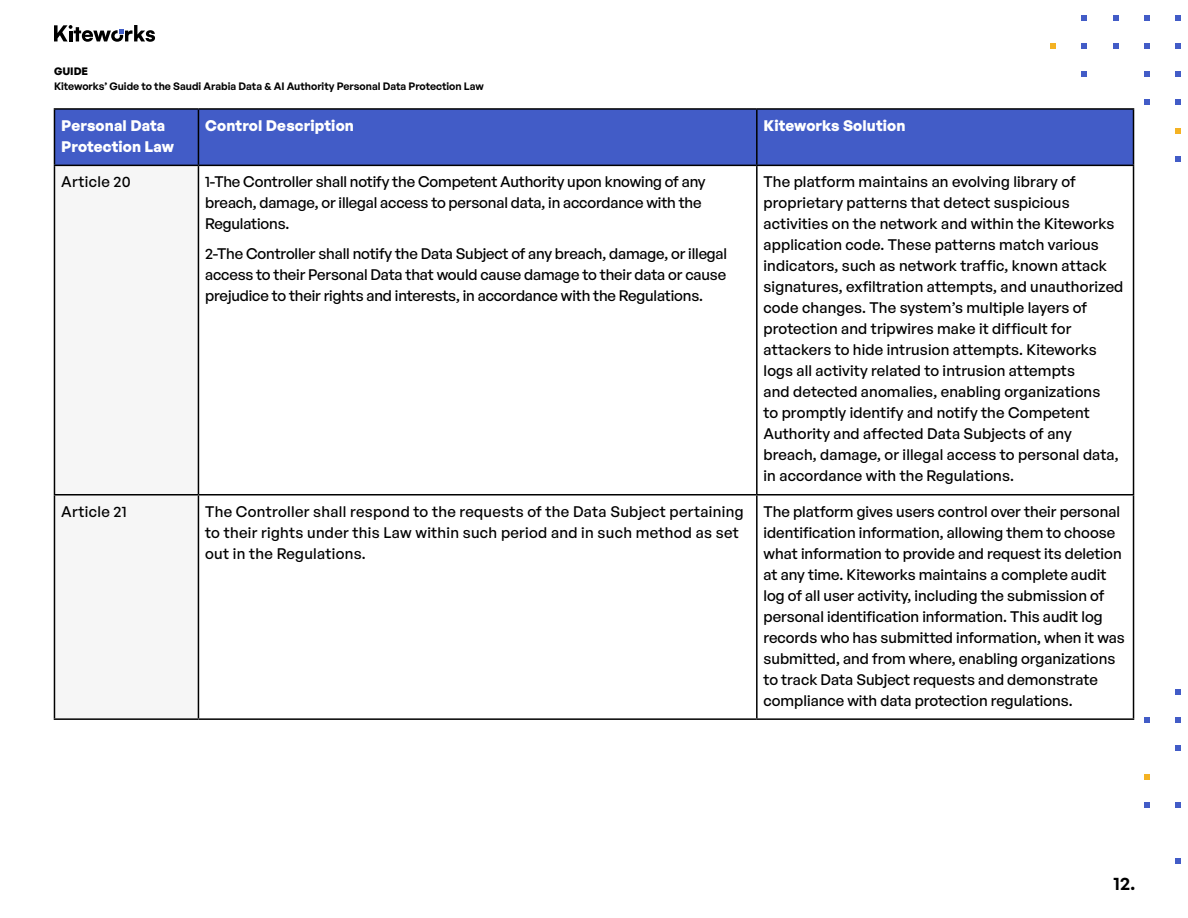
<style>
.page{position:relative;width:1188px;height:918px;background:#fff}
.page>*{position:absolute;margin:0;border:0;box-sizing:border-box;transform-origin:0 0}
.t1{font:600 18px "General Sans";color:#000}
.t2{font:500 15px/21px "General Sans";color:#000}
.t3{font:500 15px/21px "General Sans";letter-spacing:.02em;color:#000}
.t4{font:700 15px/21px "General Sans";letter-spacing:.01em;color:#fff}
.t5{font:600 10.5px "General Sans";color:#000}
.t6{font:700 10.5px "General Sans";color:#000}
</style>
<div class="page">
<svg style="left:1175px;top:689px;width:5px;height:5px"></svg>
<svg style="left:1144px;top:717px;width:5px;height:5px"></svg>
<svg style="left:1175px;top:717px;width:5px;height:5px"></svg>
<svg style="left:1175px;top:746px;width:5px;height:5px"></svg>
<svg style="left:1144px;top:774px;width:5px;height:5px"></svg>
<svg style="left:1144px;top:802px;width:5px;height:5px"></svg>
<svg style="left:1175px;top:802px;width:5px;height:5px"></svg>
<svg style="left:1175px;top:859px;width:5px;height:5px"></svg>
<svg style="left:54px;top:25px;width:101px;height:17px"></svg>
<svg style="left:1175px;top:157px;width:5px;height:5px"></svg>
<svg style="left:1175px;top:128px;width:5px;height:5px"></svg>
<svg style="left:1144px;top:100px;width:5px;height:5px"></svg>
<svg style="left:1175px;top:100px;width:5px;height:5px"></svg>
<svg style="left:1144px;top:72px;width:5px;height:5px"></svg>
<svg style="left:1175px;top:72px;width:5px;height:5px"></svg>
<svg style="left:1082px;top:72px;width:5px;height:5px"></svg>
<svg style="left:1175px;top:43px;width:5px;height:5px"></svg>
<svg style="left:1144px;top:43px;width:5px;height:5px"></svg>
<svg style="left:1113px;top:43px;width:5px;height:5px"></svg>
<svg style="left:1082px;top:43px;width:5px;height:5px"></svg>
<svg style="left:1051px;top:43px;width:5px;height:5px"></svg>
<svg style="left:1144px;top:15px;width:5px;height:5px"></svg>
<svg style="left:1175px;top:15px;width:5px;height:5px"></svg>
<svg style="left:1113px;top:15px;width:5px;height:5px"></svg>
<svg style="left:1082px;top:15px;width:5px;height:5px"></svg>
<div style="left:55px;top:110px;width:1078px;height:55px;background:#425cc7"></div>
<div style="left:55px;top:166px;width:143px;height:552px;background:#f6f6f6"></div>
<hr style="left:54px;top:108px;width:144px;height:2px;background:#000">
<hr style="left:54px;top:110px;width:1px;height:55px;background:#000">
<hr style="left:198px;top:108px;width:559px;height:2px;background:#000">
<hr style="left:198px;top:110px;width:1px;height:55px;background:#000">
<hr style="left:757px;top:108px;width:377px;height:2px;background:#000">
<hr style="left:756px;top:110px;width:2px;height:55px;background:#000">
<hr style="left:1133px;top:110px;width:1px;height:55px;background:#000">
<hr style="left:54px;top:165px;width:144px;height:1px;background:#000">
<hr style="left:54px;top:166px;width:1px;height:328px;background:#000">
<hr style="left:198px;top:165px;width:559px;height:1px;background:#000">
<hr style="left:198px;top:166px;width:1px;height:328px;background:#000">
<hr style="left:757px;top:165px;width:377px;height:1px;background:#000">
<hr style="left:756px;top:166px;width:2px;height:328px;background:#000">
<hr style="left:1133px;top:166px;width:1px;height:328px;background:#000">
<hr style="left:54px;top:494px;width:144px;height:2px;background:#000">
<hr style="left:54px;top:496px;width:1px;height:222px;background:#000">
<hr style="left:198px;top:494px;width:559px;height:2px;background:#000">
<hr style="left:198px;top:496px;width:1px;height:222px;background:#000">
<hr style="left:757px;top:494px;width:377px;height:2px;background:#000">
<hr style="left:756px;top:496px;width:2px;height:222px;background:#000">
<hr style="left:1133px;top:496px;width:1px;height:222px;background:#000">
<hr style="left:54px;top:718px;width:144px;height:2px;background:#000">
<hr style="left:198px;top:718px;width:559px;height:2px;background:#000">
<hr style="left:757px;top:718px;width:377px;height:2px;background:#000">
<p class="t6" style="left:54px;top:64px;width:36px">GUIDE</p>
<p class="t5" style="left:54px;top:79px;width:431px">Kiteworks’ Guide to the Saudi Arabia Data &amp; AI Authority Personal Data Protection Law</p>
<p class="t4" style="left:61px;top:115px;width:114px">Personal Data<br>Protection Law</p>
<p class="t4" style="left:205px;top:115px;width:150px">Control Description</p>
<p class="t4" style="left:764px;top:115px;width:144px">Kiteworks Solution</p>
<p class="t3" style="left:61px;top:171px;width:71px">Article 20</p>
<p class="t2" style="left:205px;top:171px;width:502px">1-The Controller shall notify the Competent Authority upon knowing of any breach, damage, or illegal access to personal data, in accordance with the<br>Regulations.</p>
<p class="t2" style="left:205px;top:243px;width:523px;text-align:justify">2-The Controller shall notify the Data Subject of any breach, damage, or illegal access to their Personal Data that would cause damage to their data or cause prejudice to their rights and interests, in accordance with the Regulations.</p>
<p class="t2" style="left:764px;top:171px;width:361px">The platform maintains an evolving library of proprietary patterns that detect suspicious activities on the network and within the Kiteworks application code. These patterns match various indicators, such as network traffic, known attack signatures, exfiltration attempts, and unauthorized code changes. The system’s multiple layers of protection and tripwires make it difficult for attackers to hide intrusion attempts. Kiteworks logs all activity related to intrusion attempts<br>and detected anomalies, enabling organizations<br>to promptly identify and notify the Competent Authority and affected Data Subjects of any breach, damage, or illegal access to personal data, in accordance with the Regulations.</p>
<p class="t3" style="left:61px;top:500px;width:67px">Article 21</p>
<p class="t3" style="left:205px;top:500px;width:540px">The Controller shall respond to the requests of the Data Subject pertaining to their rights under this Law within such period and in such method as set out in the Regulations.</p>
<p class="t2" style="left:764px;top:500px;width:363px">The platform gives users control over their personal identification information, allowing them to choose what information to provide and request its deletion at any time. Kiteworks maintains a complete audit log of all user activity, including the submission of personal identification information. This audit log records who has submitted information, when it was submitted, and from where, enabling organizations to track Data Subject requests and demonstrate compliance with data protection regulations.</p>
<p class="t1" style="left:1114px;top:872px;width:23px">12.</p>
</div>
